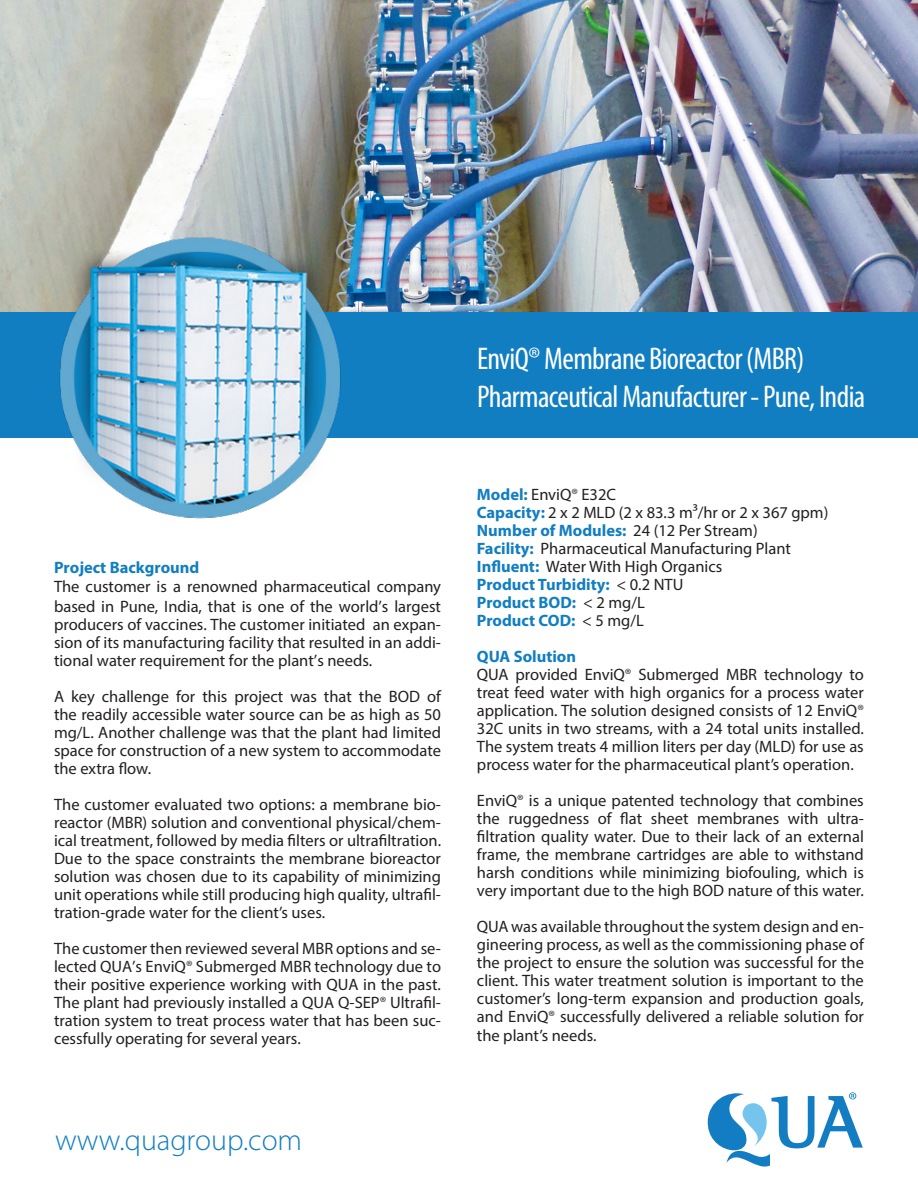
<style>
.page{position:relative;width:918px;height:1188px;background:#fff}
.page>*{position:absolute;margin:0;border:0;box-sizing:border-box;transform-origin:0 0}
.Category_Upper_Right{font:condensed 31.5px "Myriad Pro";letter-spacing:-.02em;color:#fff}
.t1{font:300 30px "Myriad Pro";color:#117ec2}
.t2{font:16.5px/18px "Myriad Pro";color:#231f20;text-align:justify}
.t3{font:700 16.5px/18px "Myriad Pro";color:#117ec2}
.s1{font-weight:300}
.s2{font-weight:300;font-stretch:normal}
.s3{font-weight:700;color:#117ec2}
.s4{font-weight:400;color:#231f20}
</style>
<div class="page">
<img style="left:0;top:0;width:918px;height:312px">
<div style="left:0;top:312px;width:918px;height:126px;background:#117ec2"></div>
<svg style="left:707px;top:1092px;width:156px;height:75px"></svg>
<img style="left:48px;top:223px;width:307px;height:296px">
<p class="t3" style="left:54px;top:558px;width:147px">Project Background</p>
<p class="t2" style="left:54px;top:577px;width:389px;line-height:19.5px">The customer is a renowned pharmaceutical company based in Pune, India, that is one of the world’s largest</p>
<p class="t2" style="left:54px;top:615px;width:389px">producers of vaccines. The customer initiated an expan&shy;sion of its manufacturing facility that resulted in an addi&shy;tional water requirement for the plant’s needs.</p>
<p class="t2" style="left:54px;top:687px;width:389px">A key challenge for this project was that the BOD of the readily accessible water source can be as high as 50 mg/L. Another challenge was that the plant had limited space for construction of a new system to accommodate the extra flow.</p>
<p class="t2" style="left:54px;top:795px;width:389px">The customer evaluated two options: a membrane bio&shy;reactor (MBR) solution and conventional physical/chem&shy;ical treatment, followed by media filters or ultrafiltration.<br>Due to the space constraints the membrane bioreactor solution was chosen due to its capability of minimizing unit operations while still producing high quality, ultrafil&shy;tration-grade water for the client’s uses.</p>
<p class="t2" style="left:54px;top:939px;width:389px">The customer then reviewed several MBR options and se&shy;lected QUA’s EnviQ<span class="s1">®</span> Submerged MBR technology due to their positive experience working with QUA in the past.<br>The plant had previously installed a QUA Q-SEP<span class="s1">®</span> Ultrafil&shy;tration system to treat process water that has been suc&shy;cessfully operating for several years.</p>
<p class="t1" style="left:55px;top:1122px;width:249px">www.quagroup.com</p>
<p class="Category_Upper_Right" style="left:477px;top:340px;width:329px">EnviQ<span class="s2">®</span> Membrane Bioreactor (MBR)</p>
<p class="Category_Upper_Right" style="left:477px;top:377px;width:390px">Pharmaceutical Manufacturer - Pune, India</p>
<p class="t2" style="left:477px;top:485px;width:141px"><span class="s3">Model:</span> EnviQ<span class="s1">®</span> E32C</p>
<p class="t2" style="left:477px;top:503px;width:353px"><span class="s3">Capacity:</span> 2 x 2 MLD (2 x 83.3 m3/hr or 2 x 367 gpm)</p>
<p class="t3" style="left:477px;top:521px;width:282px">Number of Modules: <span class="s4">24 (12 Per Stream)</span></p>
<p class="t2" style="left:477px;top:539px;width:316px"><span class="s3">Facility:</span> Pharmaceutical Manufacturing Plant</p>
<p class="t2" style="left:477px;top:557px;width:247px"><span class="s3">Influent:</span> Water With High Organics</p>
<p class="t3" style="left:477px;top:575px;width:208px">Product Turbidity: <span class="s4">&lt; 0.2 NTU</span></p>
<p class="t3" style="left:477px;top:593px;width:169px">Product BOD: <span class="s4">&lt; 2 mg/L<br></span>Product COD: <span class="s4">&lt; 5 mg/L</span></p>
<p class="t3" style="left:477px;top:647px;width:101px">QUA Solution</p>
<p class="t2" style="left:477px;top:665px;width:388px">QUA provided EnviQ<span class="s1">®</span> Submerged MBR technology to treat feed water with high organics for a process water application. The solution designed consists of 12 EnviQ<span class="s1">® </span>32C units in two streams, with a 24 total units installed.<br>The system treats 4 million liters per day (MLD) for use as process water for the pharmaceutical plant’s operation.</p>
<p class="t2" style="left:477px;top:791px;width:389px">EnviQ<span class="s1">®</span> is a unique patented technology that combines the ruggedness of flat sheet membranes with ultra&shy;filtration quality water. Due to their lack of an external frame, the membrane cartridges are able to withstand harsh conditions while minimizing biofouling, which is very important due to the high BOD nature of this water.</p>
<p class="t2" style="left:477px;top:917px;width:389px">QUA was available throughout the system design and en&shy;gineering process, as well as the commissioning phase of the project to ensure the solution was successful for the client. This water treatment solution is important to the customer’s long-term expansion and production goals, and EnviQ<span class="s1">®</span> successfully delivered a reliable solution for</p>
<p class="t2" style="left:477px;top:1027px;width:121px">the plant’s needs.</p>
</div>
